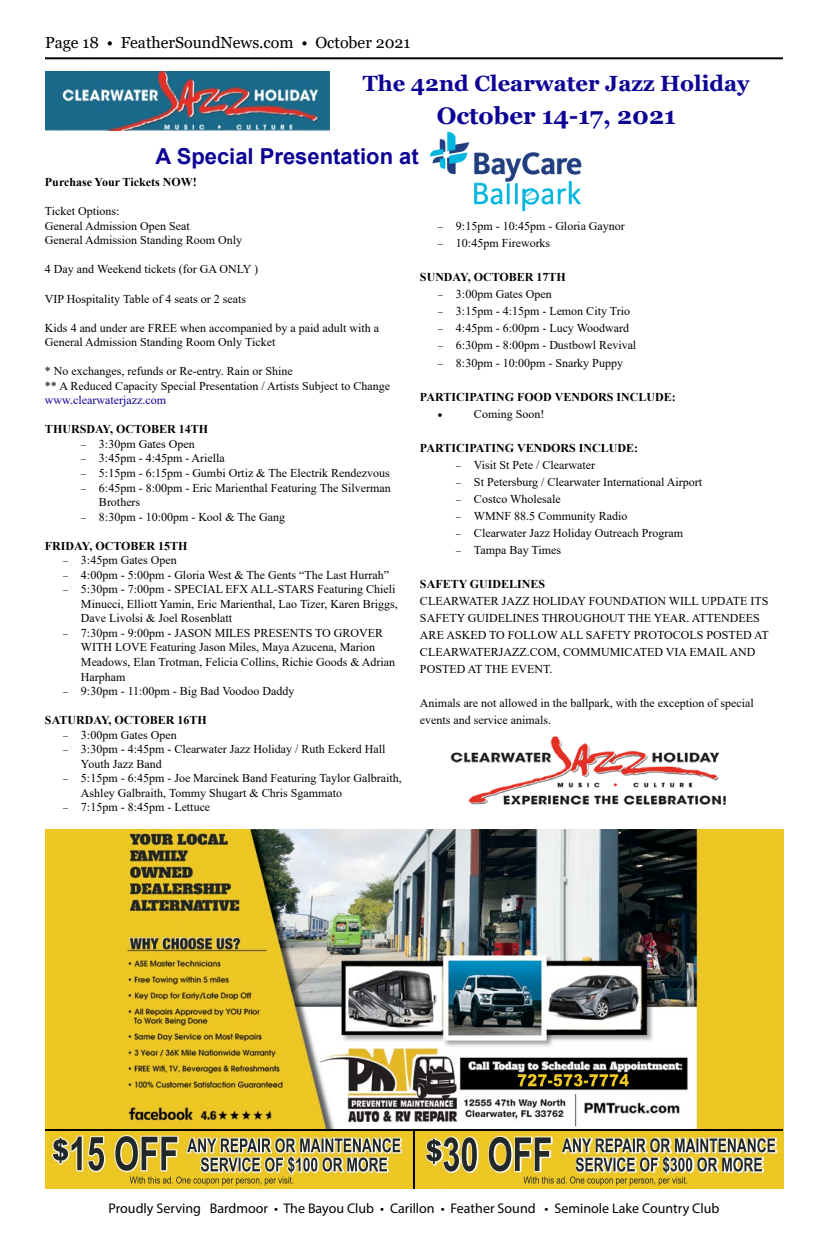
<style>
.page{position:relative;width:828px;height:1260px;background:#fff}
.page>*{position:absolute;margin:0;border:0;box-sizing:border-box;transform-origin:0 0}
.t1{font:700 24px "Georgia";color:#0c0294}
.t2{font:700 22px "Georgia";color:#0c0294}
.t3{font:700 22px "Arial";color:#0c0294}
.t4{font:16px "Georgia";color:#000}
.t5{font:14px "Myriad Pro";color:#000}
.t6{font:12px/14.5px "Times New Roman";color:#000}
.t7{font:700 12px "Times New Roman";color:#000}
.t8{font:12px "Times New Roman";color:#0c0294}
.t9{font:10px "Symbol";color:#000}
</style>
<div class="page">
<hr style="left:45px;top:57px;width:738px;height:2px;background:#000">
<img style="left:45px;top:829px;width:738px;height:360px">
<img style="left:45px;top:1129px;width:738px;height:2px">
<img style="left:413px;top:1130px;width:2px;height:59px">
<img style="left:45px;top:71px;width:284px;height:59px">
<img style="left:431px;top:131px;width:151px;height:79px">
<img style="left:450px;top:736px;width:276px;height:70px">
<h3 class="t4" style="left:45px;top:33px;width:367px">Page 18 • FeatherSoundNews.com • October 2021</h3>
<h2 class="t2" style="left:363px;top:69px;width:388px">The 42nd Clearwater Jazz Holiday</h2>
<h1 class="t1" style="left:437px;top:101px;width:241px">October 14-17, 2021</h1>
<h2 class="t3" style="left:156px;top:140px;width:265px">A Special Presentation at</h2>
<p class="t7" style="left:45px;top:173px;width:153px">Purchase Your Tickets NOW!</p>
<p class="t6" style="left:45px;top:204px;width:199px">Ticket Options:<br>General Admission Open Seat<br>General Admission Standing Room Only</p>
<p class="t6" style="left:45px;top:262px;width:215px">4 Day and Weekend tickets (for GA ONLY )</p>
<p class="t6" style="left:45px;top:291px;width:203px">VIP Hospitality Table of 4 seats or 2 seats</p>
<p class="t6" style="left:45px;top:320px;width:336px">Kids 4 and under are FREE when accompanied by a paid adult with a<br>General Admission Standing Room Only Ticket</p>
<p class="t6" style="left:45px;top:364px;width:347px">* No exchanges, refunds or Re-entry. Rain or Shine<br>** A Reduced Capacity Special Presentation / Artists Subject to Change</p>
<p class="t8" style="left:45px;top:392px;width:123px">www.clearwaterjazz.com</p>
<p class="t7" style="left:45px;top:421px;width:165px">THURSDAY, OCTOBER 14TH</p>
<p class="t6" style="left:99px;top:436px;width:293px">3:30pm Gates Open<br>3:45pm - 4:45pm - Ariella<br>5:15pm - 6:15pm - Gumbi Ortiz &amp; The Electrik Rendezvous<br>6:45pm - 8:00pm - Eric Marienthal Featuring The Silverman<br>Brothers<br>8:30pm - 10:00pm - Kool &amp; The Gang</p>
<p class="t7" style="left:45px;top:537px;width:144px">FRIDAY, OCTOBER 15TH</p>
<p class="t6" style="left:81px;top:553px;width:318px">3:45pm Gates Open<br>4:00pm - 5:00pm - Gloria West &amp; The Gents “The Last Hurrah” 5:30pm - 7:00pm - SPECIAL EFX ALL-STARS Featuring Chieli Minucci, Elliott Yamin, Eric Marienthal, Lao Tizer, Karen Briggs, Dave Livolsi &amp; Joel Rosenblatt<br>7:30pm - 9:00pm - JASON MILES PRESENTS TO GROVER WITH LOVE Featuring Jason Miles, Maya Azucena, Marion Meadows, Elan Trotman, Felicia Collins, Richie Goods &amp; Adrian Harpham<br>9:30pm - 11:00pm - Big Bad Voodoo Daddy</p>
<p class="t7" style="left:45px;top:712px;width:163px">SATURDAY, OCTOBER 16TH</p>
<p class="t6" style="left:81px;top:727px;width:322px">3:00pm Gates Open<br>3:30pm - 4:45pm - Clearwater Jazz Holiday / Ruth Eckerd Hall Youth Jazz Band<br>5:15pm - 6:45pm - Joe Marcinek Band Featuring Taylor Galbraith, Ashley Galbraith, Tommy Shugart &amp; Chris Sgammato<br>7:15pm - 8:45pm - Lettuce</p>
<p class="t6" style="left:456px;top:217px;width:170px;line-height:17px">9:15pm - 10:45pm - Gloria Gaynor<br>10:45pm Fireworks</p>
<p class="t7" style="left:420px;top:269px;width:147px">SUNDAY, OCTOBER 17TH</p>
<p class="t6" style="left:456px;top:285px;width:182px;line-height:17px">3:00pm Gates Open<br>3:15pm - 4:15pm - Lemon City Trio<br>4:45pm - 6:00pm - Lucy Woodward<br>6:30pm - 8:00pm - Dustbowl Revival<br>8:30pm - 10:00pm - Snarky Puppy</p>
<p class="t7" style="left:420px;top:388px;width:257px">PARTICIPATING FOOD VENDORS INCLUDE:</p>
<p class="t9" style="left:438px;top:408px;width:6px">•</p>
<p class="t6" style="left:474px;top:406px;width:72px">Coming Soon!</p>
<p class="t7" style="left:420px;top:439px;width:220px">PARTICIPATING VENDORS INCLUDE:</p>
<p class="t6" style="left:474px;top:456px;width:230px;line-height:17px">Visit St Pete / Clearwater<br>St Petersburg / Clearwater International Airport<br>Costco Wholesale<br>WMNF 88.5 Community Radio<br>Clearwater Jazz Holiday Outreach Program<br>Tampa Bay Times</p>
<p class="t7" style="left:420px;top:575px;width:127px">SAFETY GUIDELINES</p>
<p class="t6" style="left:420px;top:592px;width:350px;line-height:17px">CLEARWATER JAZZ HOLIDAY FOUNDATION WILL UPDATE ITS SAFETY GUIDELINES THROUGHOUT THE YEAR. ATTENDEES ARE ASKED TO FOLLOW ALL SAFETY PROTOCOLS POSTED AT CLEARWATERJAZZ.COM, COMMUMICATED VIA EMAIL AND POSTED AT THE EVENT.</p>
<p class="t6" style="left:420px;top:695px;width:335px;line-height:17px">Animals are not allowed in the ballpark, with the exception of special events and service animals.</p>
<p class="t5" style="left:109px;top:1200px;width:612px">Proudly Serving Bardmoor • The Bayou Club • Carillon • Feather Sound • Seminole Lake Country Club</p>
</div>
